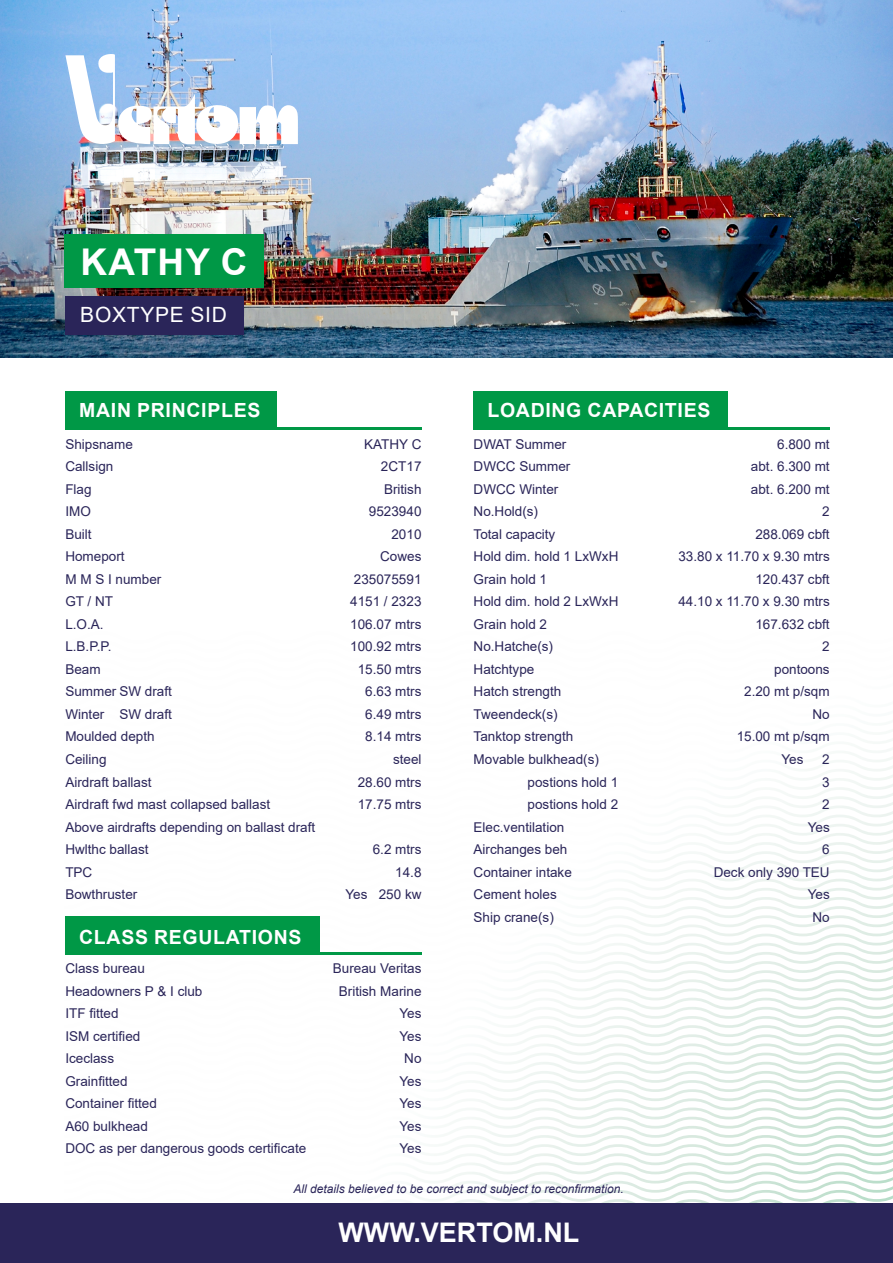
<style>
.page{position:relative;width:893px;height:1263px;background:#fff}
.page>*{position:absolute;margin:0;border:0;box-sizing:border-box;transform-origin:0 0}
.t1{font:700 36.9px "Arial";letter-spacing:.035em;color:#fff}
.t2{font:700 27px "Arial";color:#fff}
.t3{font:21px "Arial";letter-spacing:.035em;color:#fff}
.t4{font:700 19.5px "Arial";letter-spacing:.035em;color:#fff}
.t5{font:13.5px/22.5px "Arial";color:#2a2559}
.t6{font:italic 12px "Arial";color:#2a2559}
</style>
<div class="page">
<svg style="left:421px;top:757px;width:472px;height:446px"></svg>
<img style="left:0;top:0;width:892px;height:358px">
<div style="left:65px;top:235px;width:199px;height:53px;background:#009846"></div>
<div style="left:65px;top:391px;width:211px;height:38px;background:#009846"></div>
<div style="left:65px;top:916px;width:255px;height:38px;background:#009846"></div>
<hr style="left:65px;top:952px;width:356px;height:3px;background:#009846">
<hr style="left:65px;top:427px;width:356px;height:3px;background:#009846">
<hr style="left:474px;top:427px;width:356px;height:3px;background:#009846">
<div style="left:474px;top:391px;width:254px;height:38px;background:#009846"></div>
<div style="left:65px;top:296px;width:178px;height:38px;background:#2a2559"></div>
<svg style="left:65px;top:54px;width:233px;height:91px"></svg>
<div style="left:0;top:1203px;width:893px;height:60px;background:#2a2559"></div>
<h1 class="t1" style="left:81px;top:236px;width:168px">KATHY C</h1>
<h3 class="t3" style="left:80px;top:300px;width:148px">BOXTYPE SID</h3>
<h3 class="t4" style="left:79px;top:397px;width:183px">MAIN PRINCIPLES</h3>
<p class="t5" style="left:65px;top:433px;width:69px">Shipsname</p>
<p class="t5" style="left:364px;top:433px;width:59px">KATHY C</p>
<p class="t5" style="left:65px;top:455px;width:50px">Callsign</p>
<p class="t5" style="left:381px;top:455px;width:42px">2CT17</p>
<p class="t5" style="left:65px;top:478px;width:28px">Flag</p>
<p class="t5" style="left:384px;top:478px;width:39px">British</p>
<p class="t5" style="left:65px;top:500px;width:27px">IMO</p>
<p class="t5" style="left:369px;top:500px;width:54px">9523940</p>
<p class="t5" style="left:65px;top:523px;width:28px">Built</p>
<p class="t5" style="left:391px;top:523px;width:32px">2010</p>
<p class="t5" style="left:65px;top:545px;width:61px">Homeport</p>
<p class="t5" style="left:380px;top:545px;width:43px">Cowes</p>
<p class="t5" style="left:65px;top:568px;width:98px">M M S I number</p>
<p class="t5" style="left:354px;top:568px;width:69px">235075591</p>
<p class="t5" style="left:65px;top:590px;width:49px">GT / NT</p>
<p class="t5" style="left:350px;top:590px;width:73px">4151 / 2323</p>
<p class="t5" style="left:65px;top:613px;width:40px">L.O.A.</p>
<p class="t5" style="left:350px;top:613px;width:73px">106.07 mtrs</p>
<p class="t5" style="left:65px;top:635px;width:48px">L.B.P.P.</p>
<p class="t5" style="left:350px;top:635px;width:73px">100.92 mtrs</p>
<p class="t5" style="left:65px;top:658px;width:37px">Beam</p>
<p class="t5" style="left:358px;top:658px;width:65px">15.50 mtrs</p>
<p class="t5" style="left:65px;top:680px;width:108px">Summer SW draft</p>
<p class="t5" style="left:365px;top:680px;width:58px">6.63 mtrs</p>
<p class="t5" style="left:65px;top:703px;width:108px">Winter SW draft</p>
<p class="t5" style="left:365px;top:703px;width:58px">6.49 mtrs</p>
<p class="t5" style="left:65px;top:725px;width:91px">Moulded depth</p>
<p class="t5" style="left:365px;top:725px;width:58px">8.14 mtrs</p>
<p class="t5" style="left:65px;top:748px;width:43px">Ceiling</p>
<p class="t5" style="left:393px;top:748px;width:30px">steel</p>
<p class="t5" style="left:65px;top:770px;width:88px">Airdraft ballast</p>
<p class="t5" style="left:358px;top:770px;width:65px">28.60 mtrs</p>
<p class="t5" style="left:65px;top:793px;width:206px">Airdraft fwd mast collapsed ballast</p>
<p class="t5" style="left:358px;top:793px;width:65px">17.75 mtrs</p>
<p class="t5" style="left:65px;top:815px;width:251px">Above airdrafts depending on ballast draft<br>Hwlthc ballast</p>
<p class="t5" style="left:373px;top:838px;width:50px">6.2 mtrs</p>
<p class="t5" style="left:65px;top:860px;width:28px">TPC</p>
<p class="t5" style="left:395px;top:860px;width:28px">14.8</p>
<p class="t5" style="left:65px;top:883px;width:74px">Bowthruster</p>
<p class="t5" style="left:345px;top:883px;width:78px">Yes 250 kw</p>
<h3 class="t4" style="left:79px;top:923px;width:224px">CLASS REGULATIONS</h3>
<h3 class="t4" style="left:487px;top:397px;width:224px">LOADING CAPACITIES</h3>
<p class="t5" style="left:474px;top:433px;width:94px">DWAT Summer</p>
<p class="t5" style="left:777px;top:433px;width:54px">6.800 mt</p>
<p class="t5" style="left:474px;top:455px;width:98px">DWCC Summer</p>
<p class="t5" style="left:751px;top:455px;width:80px">abt. 6.300 mt</p>
<p class="t5" style="left:474px;top:478px;width:86px">DWCC Winter</p>
<p class="t5" style="left:751px;top:478px;width:80px">abt. 6.200 mt</p>
<p class="t5" style="left:474px;top:500px;width:66px">No.Hold(s)</p>
<p class="t5" style="left:822px;top:500px;width:9px">2</p>
<p class="t5" style="left:474px;top:523px;width:83px">Total capacity</p>
<p class="t5" style="left:755px;top:523px;width:76px">288.069 cbft</p>
<p class="t5" style="left:474px;top:545px;width:146px">Hold dim. hold 1 LxWxH</p>
<p class="t5" style="left:678px;top:545px;width:153px">33.80 x 11.70 x 9.30 mtrs</p>
<p class="t5" style="left:474px;top:568px;width:75px">Grain hold 1</p>
<p class="t5" style="left:755px;top:568px;width:76px">120.437 cbft</p>
<p class="t5" style="left:474px;top:590px;width:146px">Hold dim. hold 2 LxWxH</p>
<p class="t5" style="left:678px;top:590px;width:153px">44.10 x 11.70 x 9.30 mtrs</p>
<p class="t5" style="left:474px;top:613px;width:75px">Grain hold 2</p>
<p class="t5" style="left:755px;top:613px;width:76px">167.632 cbft</p>
<p class="t5" style="left:474px;top:635px;width:81px">No.Hatche(s)</p>
<p class="t5" style="left:822px;top:635px;width:9px">2</p>
<p class="t5" style="left:474px;top:658px;width:62px">Hatchtype</p>
<p class="t5" style="left:774px;top:658px;width:57px">pontoons</p>
<p class="t5" style="left:474px;top:680px;width:89px">Hatch strength</p>
<p class="t5" style="left:744px;top:680px;width:87px">2.20 mt p/sqm</p>
<p class="t5" style="left:474px;top:703px;width:86px">Tweendeck(s)</p>
<p class="t5" style="left:812px;top:703px;width:19px">No</p>
<p class="t5" style="left:474px;top:725px;width:101px">Tanktop strength</p>
<p class="t5" style="left:737px;top:725px;width:95px">15.00 mt p/sqm</p>
<p class="t5" style="left:474px;top:748px;width:127px">Movable bulkhead(s)</p>
<p class="t5" style="left:781px;top:748px;width:24px">Yes</p>
<p class="t5" style="left:822px;top:748px;width:9px">2</p>
<p class="t5" style="left:528px;top:770px;width:92px">postions hold 1</p>
<p class="t5" style="left:822px;top:770px;width:9px">3</p>
<p class="t5" style="left:528px;top:793px;width:92px">postions hold 2</p>
<p class="t5" style="left:822px;top:793px;width:9px">2</p>
<p class="t5" style="left:474px;top:815px;width:92px">Elec.ventilation</p>
<p class="t5" style="left:808px;top:815px;width:24px">Yes</p>
<p class="t5" style="left:474px;top:838px;width:95px">Airchanges beh</p>
<p class="t5" style="left:822px;top:838px;width:9px">6</p>
<p class="t5" style="left:474px;top:860px;width:100px">Container intake</p>
<p class="t5" style="left:714px;top:860px;width:118px">Deck only 390 TEU</p>
<p class="t5" style="left:474px;top:883px;width:85px">Cement holes</p>
<p class="t5" style="left:808px;top:883px;width:24px">Yes</p>
<p class="t5" style="left:474px;top:905px;width:82px">Ship crane(s)</p>
<p class="t5" style="left:812px;top:905px;width:19px">No</p>
<p class="t5" style="left:65px;top:957px;width:81px">Class bureau</p>
<p class="t5" style="left:333px;top:957px;width:90px">Bureau Veritas</p>
<p class="t5" style="left:65px;top:979px;width:139px">Headowners P &amp; I club</p>
<p class="t5" style="left:339px;top:979px;width:84px">British Marine</p>
<p class="t5" style="left:65px;top:1002px;width:55px">ITF fitted</p>
<p class="t5" style="left:399px;top:1002px;width:24px">Yes</p>
<p class="t5" style="left:65px;top:1024px;width:77px">ISM certified</p>
<p class="t5" style="left:399px;top:1024px;width:24px">Yes</p>
<p class="t5" style="left:65px;top:1047px;width:50px">Iceclass</p>
<p class="t5" style="left:404px;top:1047px;width:19px">No</p>
<p class="t5" style="left:65px;top:1069px;width:64px">Grainfitted</p>
<p class="t5" style="left:399px;top:1069px;width:24px">Yes</p>
<p class="t5" style="left:65px;top:1092px;width:93px">Container fitted</p>
<p class="t5" style="left:399px;top:1092px;width:24px">Yes</p>
<p class="t5" style="left:65px;top:1114px;width:84px">A60 bulkhead</p>
<p class="t5" style="left:399px;top:1114px;width:24px">Yes</p>
<p class="t5" style="left:65px;top:1137px;width:242px">DOC as per dangerous goods certificate</p>
<p class="t5" style="left:399px;top:1137px;width:24px">Yes</p>
<p class="t6" style="left:294px;top:1181px;width:332px">All details believed to be correct and subject to reconfirmation.</p>
<h2 class="t2" style="left:338px;top:1214px;width:242px">WWW.VERTOM.NL</h2>
</div>
